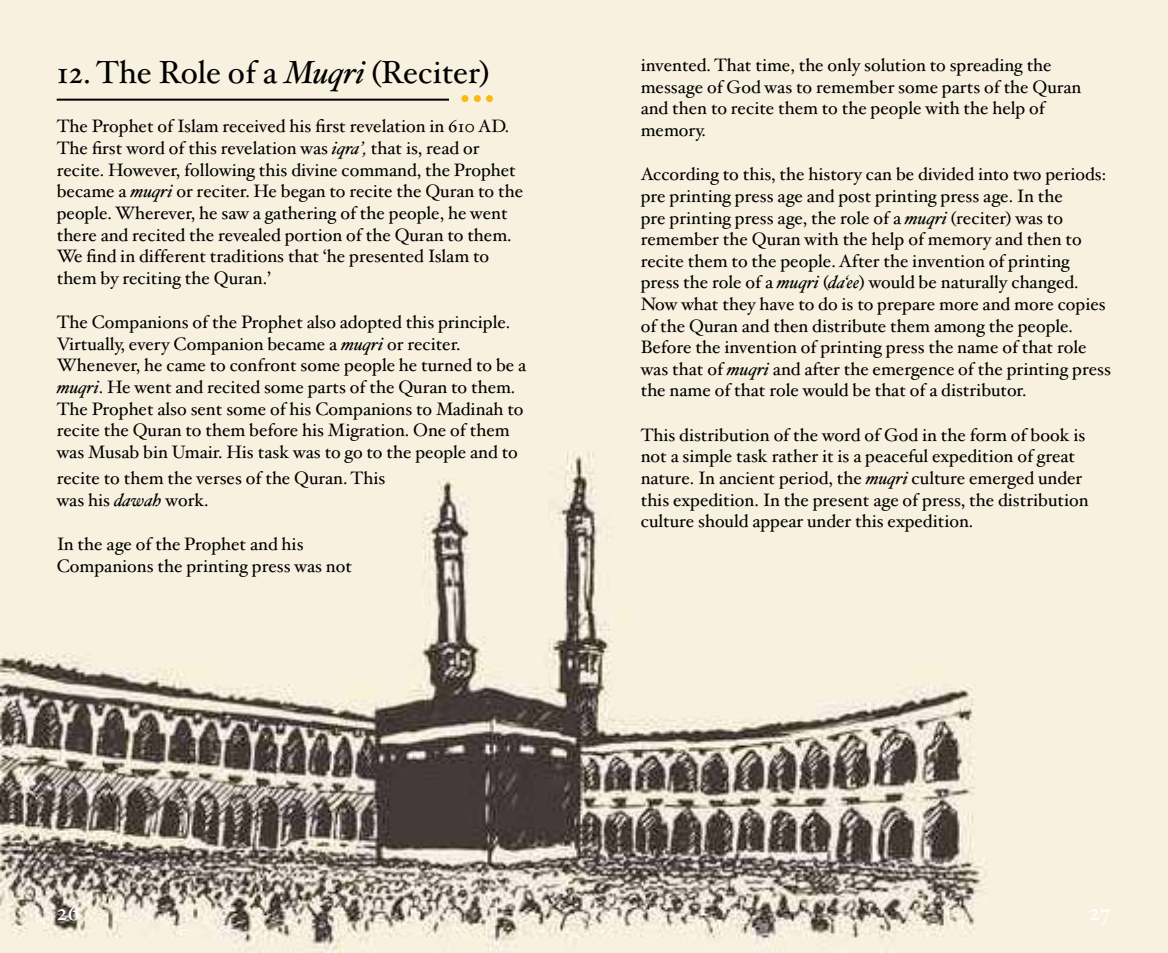
<style>
.page{position:relative;width:1168px;height:953px;background:#fff}
.page>*{position:absolute;margin:0;border:0;box-sizing:border-box;transform-origin:0 0}
.t1{font:32px "Hoefler Txt";color:#000}
.t2{font:24px "Hoefler Txt";color:#fff}
.t3{font:18px/21.6px "Hoefler Txt";color:#000}
.s1{font-style:italic}
</style>
<div class="page">
<div style="left:0;top:0;width:1168px;height:952px;background:#f8f1df"></div>
<svg style="left:0;top:452px;width:987px;height:500px"></svg>
<hr style="left:57px;top:99px;width:392px;height:2px;background:#000">
<div style="left:461px;top:95px;width:7px;height:7px;border:2px solid #fdb913;border-radius:50%"></div>
<div style="left:474px;top:95px;width:7px;height:7px;border:2px solid #fdb913;border-radius:50%"></div>
<div style="left:486px;top:95px;width:7px;height:7px;border:2px solid #fdb913;border-radius:50%"></div>
<h1 class="t1" style="left:57px;top:52px;width:434px">12. The Role of a <span class="s1">Muqri</span> (Reciter)</h1>
<p class="t3" style="left:57px;top:115px;width:468px">The Prophet of Islam received his first revelation in 610 AD.<br>The first word of this revelation was <span class="s1">iqra’,</span> that is, read or recite. However, following this divine command, the Prophet became a <span class="s1">muqri</span> or reciter. He began to recite the Quran to the people. Wherever, he saw a gathering of the people, he went there and recited the revealed portion of the Quran to them.<br>We find in different traditions that ‘he presented Islam to them by reciting the Quran.’</p>
<p class="t3" style="left:57px;top:311px;width:471px">The Companions of the Prophet also adopted this principle.<br>Virtually, every Companion became a <span class="s1">muqri</span> or reciter.<br>Whenever, he came to confront some people he turned to be a <span class="s1">muqri</span>. He went and recited some parts of the Quran to them.<br>The Prophet also sent some of his Companions to Madinah to recite the Quran to them before his Migration. One of them was Musab bin Umair. His task was to go to the people and to</p>
<p class="t3" style="left:57px;top:467px;width:330px">recite to them the verses of the Quran. This was his <span class="s1">dawah</span> work.</p>
<p class="t3" style="left:57px;top:533px;width:297px">In the age of the Prophet and his<br>Companions the printing press was not</p>
<p class="t3" style="left:641px;top:54px;width:442px">invented. That time, the only solution to spreading the message of God was to remember some parts of the Quran and then to recite them to the people with the help of memory.</p>
<p class="t3" style="left:641px;top:163px;width:472px">According to this, the history can be divided into two periods: pre printing press age and post printing press age. In the<br>pre printing press age, the role of a <span class="s1">muqri</span> (reciter) was to remember the Quran with the help of memory and then to recite them to the people. After the invention of printing press the role of a <span class="s1">muqri</span> (<span class="s1">da‘ee</span>) would be naturally changed.<br>Now what they have to do is to prepare more and more copies of the Quran and then distribute them among the people.<br>Before the invention of printing press the name of that role was that of <span class="s1">muqri</span> and after the emergence of the printing press the name of that role would be that of a distributor.</p>
<p class="t3" style="left:641px;top:423px;width:449px">This distribution of the word of God in the form of book is not a simple task rather it is a peaceful expedition of great nature. In ancient period, the <span class="s1">muqri</span> culture emerged under this expedition. In the present age of press, the distribution culture should appear under this expedition.</p>
<h2 class="t2" style="left:57px;top:896px;width:25px">26</h2>
<h2 class="t2" style="left:1089px;top:896px;width:23px">27</h2>
</div>
